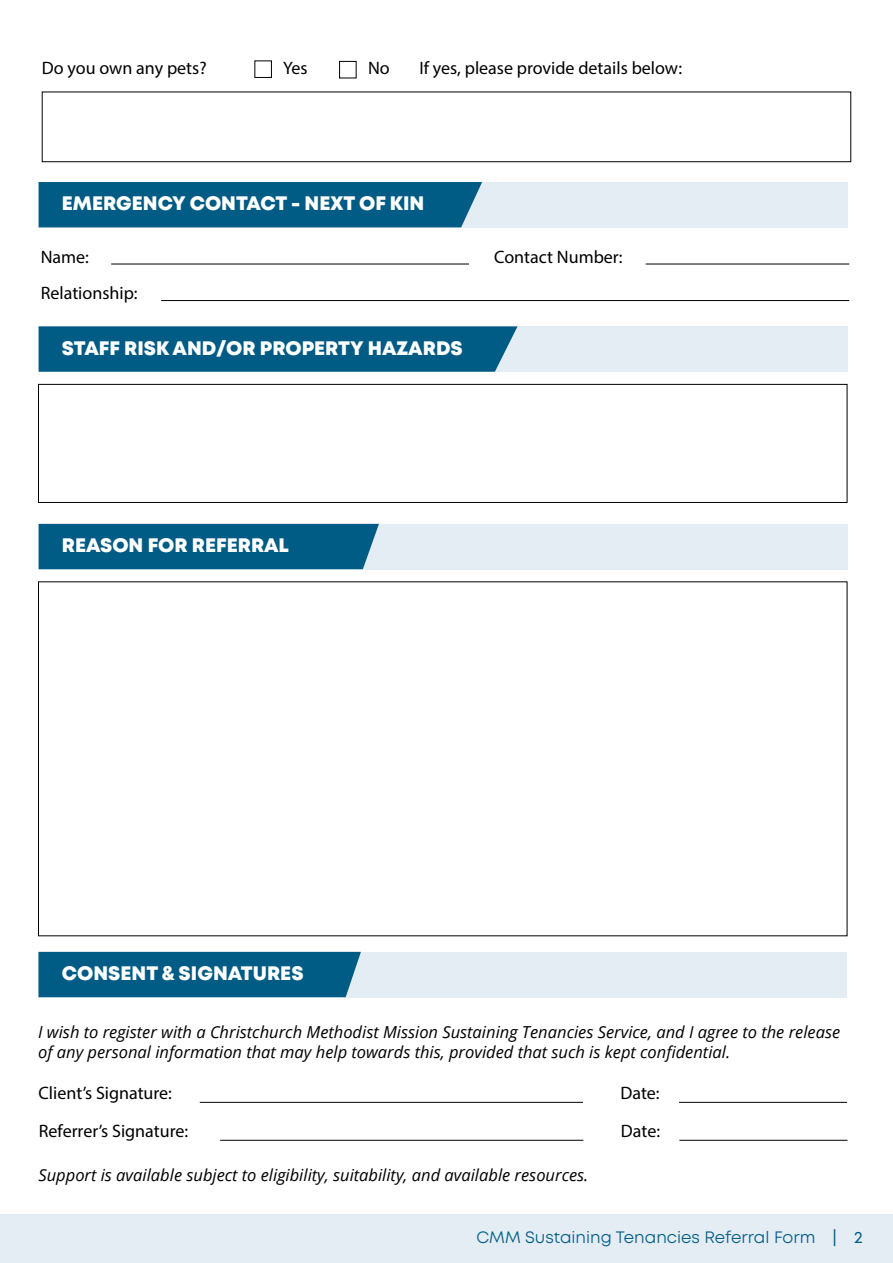
<style>
.page{position:relative;width:893px;height:1263px;background:#fff}
.page>*{position:absolute;margin:0;border:0;box-sizing:border-box;transform-origin:0 0}
.t1{font:800 19.5px "Mont";color:#fff}
.t2{font:18px "Myriad Pro";color:#000}
.t3{font:italic 16.5px/19.8px "Open Sans";color:#000}
.t4{font:16.5px "Mont";color:#005b85}
.s1{font-style:inherit}
</style>
<div class="page">
<div style="left:255px;top:61px;width:17px;height:17px;border:1px solid #000"></div>
<div style="left:339px;top:61px;width:17px;height:17px;border:1px solid #000"></div>
<div style="left:42px;top:92px;width:809px;height:70px;border:1px solid #000"></div>
<div style="left:39px;top:182px;width:808px;height:45px;background:#e4edf4"></div>
<div style="left:39px;top:182px;width:443px;height:45px;background:#005b85"></div>
<hr style="left:111px;top:264px;width:358px;height:1px;background:#000">
<hr style="left:646px;top:264px;width:203px;height:1px;background:#000">
<hr style="left:161px;top:300px;width:688px;height:1px;background:#000">
<div style="left:38px;top:384px;width:809px;height:119px;border:1px solid #000"></div>
<div style="left:39px;top:326px;width:808px;height:46px;background:#e4edf4"></div>
<div style="left:39px;top:326px;width:479px;height:46px;background:#005b85"></div>
<div style="left:39px;top:524px;width:808px;height:45px;background:#e4edf4"></div>
<div style="left:39px;top:524px;width:340px;height:45px;background:#005b85"></div>
<div style="left:38px;top:952px;width:809px;height:45px;background:#e4edf4"></div>
<div style="left:38px;top:952px;width:323px;height:45px;background:#005b85"></div>
<hr style="left:200px;top:1102px;width:383px;height:1px;background:#000">
<hr style="left:679px;top:1102px;width:168px;height:1px;background:#000">
<hr style="left:220px;top:1140px;width:363px;height:1px;background:#000">
<hr style="left:679px;top:1140px;width:168px;height:1px;background:#000">
<div style="left:0;top:1214px;width:893px;height:49px;background:#e4edf4"></div>
<p class="t2" style="left:42px;top:57px;width:166px">Do you own any pets?</p>
<p class="t2" style="left:283px;top:57px;width:26px">Yes</p>
<p class="t2" style="left:368px;top:57px;width:23px">No</p>
<p class="t2" style="left:419px;top:57px;width:264px">If yes, please provide details below:</p>
<p class="t1" style="left:62px;top:191px;width:364px">EMERGENCY CONTACT - NEXT OF KIN</p>
<p class="t2" style="left:41px;top:246px;width:50px">Name:</p>
<p class="t2" style="left:494px;top:246px;width:130px">Contact Number:</p>
<p class="t2" style="left:41px;top:282px;width:98px">Relationship:</p>
<p class="t1" style="left:62px;top:335px;width:402px">STAFF RISK AND/OR PROPERTY HAZARDS</p>
<p class="t1" style="left:62px;top:533px;width:229px">REASON FOR REFERRAL</p>
<p class="t1" style="left:62px;top:960px;width:243px">CONSENT &amp; SIGNATURES</p>
<p class="t3" style="left:38px;top:1022px;width:803px">I wish to register with a Christchurch Methodist Mission Sustaining Tenancies Service, and I agree to the release of any personal information that may help towards this, provided that such is kept confidential.</p>
<p class="t2" style="left:38px;top:1082px;width:135px">Client’s Signature:</p>
<p class="t2" style="left:620px;top:1082px;width:41px">Date:</p>
<p class="t2" style="left:39px;top:1120px;width:151px">Referrer’s Signature:</p>
<p class="t2" style="left:621px;top:1120px;width:41px">Date:</p>
<p class="t3" style="left:38px;top:1165px;width:551px">Support is available subject to eligibility, suitability, and available resources.</p>
<p class="t4" style="left:476px;top:1227px;width:388px">CMM Sustaining Tenancies Referral Form <span class="s1">| 2</span></p>
</div>
